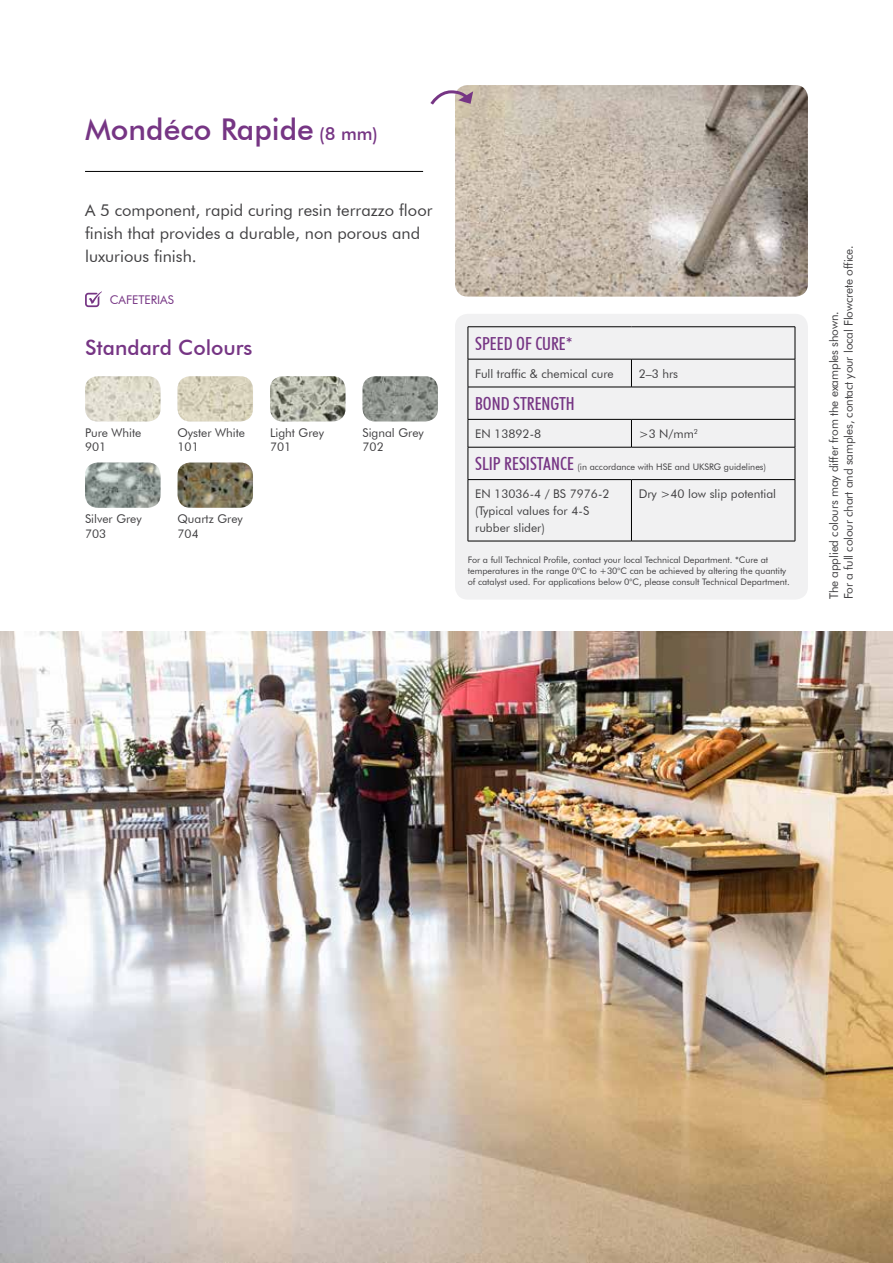
<style>
.page{position:relative;width:893px;height:1263px;background:#fff}
.page>*{position:absolute;margin:0;border:0;box-sizing:border-box;transform-origin:0 0}
.t1{font:500 30px "Futura BT";color:#763584}
.t2{font:500 21px "Futura BT";color:#763584}
.t3{font:500 condensed 18px "Futura BT";color:#763584}
.t4{font:16.5px/23.1px "Futura BT";color:#414042}
.t5{font:12px/14.4px "Futura BT";color:#414042}
.t6{font:12px "Futura BT";color:#763584}
.t7{font:9px/10.8px "Futura BT";color:#414042}
.s1{font-size:18px}
.s2{font-weight:500;font-stretch:condensed;font-size:18px;color:#763584}
</style>
<div class="page">
<img style="left:0;top:631px;width:893px;height:632px">
<img style="left:455px;top:85px;width:353px;height:212px">
<svg style="left:430px;top:89px;width:43px;height:18px"></svg>
<div style="left:455px;top:314px;width:353px;height:286px;background:#f1f1f2;border-radius:13px"></div>
<hr style="left:468px;top:326px;width:163px;height:1px;background:#000">
<hr style="left:468px;top:327px;width:1px;height:32px;background:#000">
<hr style="left:631px;top:326px;width:164px;height:1px;background:#000">
<hr style="left:795px;top:327px;width:1px;height:32px;background:#000">
<hr style="left:468px;top:359px;width:163px;height:1px;background:#000">
<svg style="left:468px;top:359px;width:1px;height:28px"></svg>
<hr style="left:631px;top:359px;width:164px;height:1px;background:#000">
<svg style="left:631px;top:359px;width:1px;height:28px"></svg>
<svg style="left:795px;top:359px;width:1px;height:28px"></svg>
<hr style="left:468px;top:387px;width:163px;height:1px;background:#000">
<hr style="left:468px;top:387px;width:1px;height:32px;background:#000">
<hr style="left:631px;top:387px;width:164px;height:1px;background:#000">
<hr style="left:795px;top:387px;width:1px;height:32px;background:#000">
<hr style="left:468px;top:419px;width:163px;height:1px;background:#000">
<svg style="left:468px;top:420px;width:1px;height:27px"></svg>
<hr style="left:631px;top:419px;width:164px;height:1px;background:#000">
<svg style="left:631px;top:420px;width:1px;height:27px"></svg>
<svg style="left:795px;top:420px;width:1px;height:27px"></svg>
<hr style="left:468px;top:447px;width:163px;height:1px;background:#000">
<hr style="left:468px;top:447px;width:1px;height:32px;background:#000">
<hr style="left:631px;top:447px;width:164px;height:1px;background:#000">
<hr style="left:795px;top:447px;width:1px;height:32px;background:#000">
<hr style="left:468px;top:479px;width:163px;height:1px;background:#000">
<hr style="left:468px;top:480px;width:1px;height:61px;background:#000">
<hr style="left:631px;top:479px;width:164px;height:1px;background:#000">
<hr style="left:631px;top:480px;width:1px;height:61px;background:#000">
<hr style="left:795px;top:480px;width:1px;height:61px;background:#000">
<hr style="left:468px;top:541px;width:163px;height:1px;background:#000">
<hr style="left:631px;top:541px;width:164px;height:1px;background:#000">
<hr style="left:85px;top:171px;width:338px;height:1px;background:#000">
<svg style="left:85px;top:291px;width:17px;height:16px"></svg>
<img style="left:85px;top:462px;width:76px;height:46px">
<img style="left:85px;top:376px;width:76px;height:45px">
<img style="left:178px;top:462px;width:75px;height:46px">
<img style="left:178px;top:376px;width:75px;height:45px">
<img style="left:270px;top:376px;width:75px;height:45px">
<img style="left:362px;top:376px;width:76px;height:45px">
<h1 class="t1" style="left:85px;top:111px;width:294px">Mondéco Rapide <span class="s1">(8 mm)</span></h1>
<h3 class="t4" style="left:85px;top:198px;width:349px">A 5 component, rapid curing resin terrazzo floor finish that provides a durable, non porous and luxurious finish.</h3>
<p class="t6" style="left:110px;top:292px;width:66px">CAFETERIAS</p>
<h2 class="t2" style="left:85px;top:335px;width:169px">Standard Colours</h2>
<p class="t5" style="left:85px;top:425px;width:58px">Pure White<br>901</p>
<p class="t5" style="left:85px;top:512px;width:58px">Silver Grey<br>703</p>
<p class="t5" style="left:178px;top:425px;width:69px">Oyster White<br>101</p>
<p class="t5" style="left:270px;top:425px;width:55px">Light Grey<br>701</p>
<p class="t5" style="left:362px;top:425px;width:63px">Signal Grey<br>702</p>
<p class="t5" style="left:178px;top:512px;width:67px">Quartz Grey<br>704</p>
<h3 class="t3" style="left:475px;top:332px;width:99px">SPEED OF CURE*</h3>
<p class="t5" style="left:475px;top:366px;width:140px">Full traffic &amp; chemical cure</p>
<p class="t5" style="left:639px;top:366px;width:41px">2–3 hrs</p>
<h3 class="t3" style="left:475px;top:393px;width:101px">BOND STRENGTH</h3>
<p class="t5" style="left:475px;top:426px;width:67px">EN 13892-8</p>
<p class="t5" style="left:639px;top:426px;width:61px">&gt;3 N/mm<sup>2</sup></p>
<p class="t7" style="left:475px;top:462px;width:293px"><span class="s2">SLIP RESISTANCE</span> (in accordance with HSE and UKSRG guidelines)</p>
<p class="t5" style="left:475px;top:485px;width:136px;line-height:16.8px">EN 13036-4 / BS 7976-2 (Typical values for 4-S rubber slider)</p>
<p class="t5" style="left:639px;top:486px;width:139px">Dry &gt;40 low slip potential</p>
<p class="t7" style="left:468px;top:554px;width:324px">For a full Technical Profile, contact your local Technical Department. *Cure at temperatures in the range 0°C to +30°C can be achieved by altering the quantity of catalyst used. For applications below 0°C, please consult Technical Department.</p>
<p class="t5" style="left:827px;top:599px;width:356px;rotate:-90deg">The applied colours may differ from the examples shown.<br>For a full colour chart and samples, contact your local Flowcrete office.</p>
</div>
